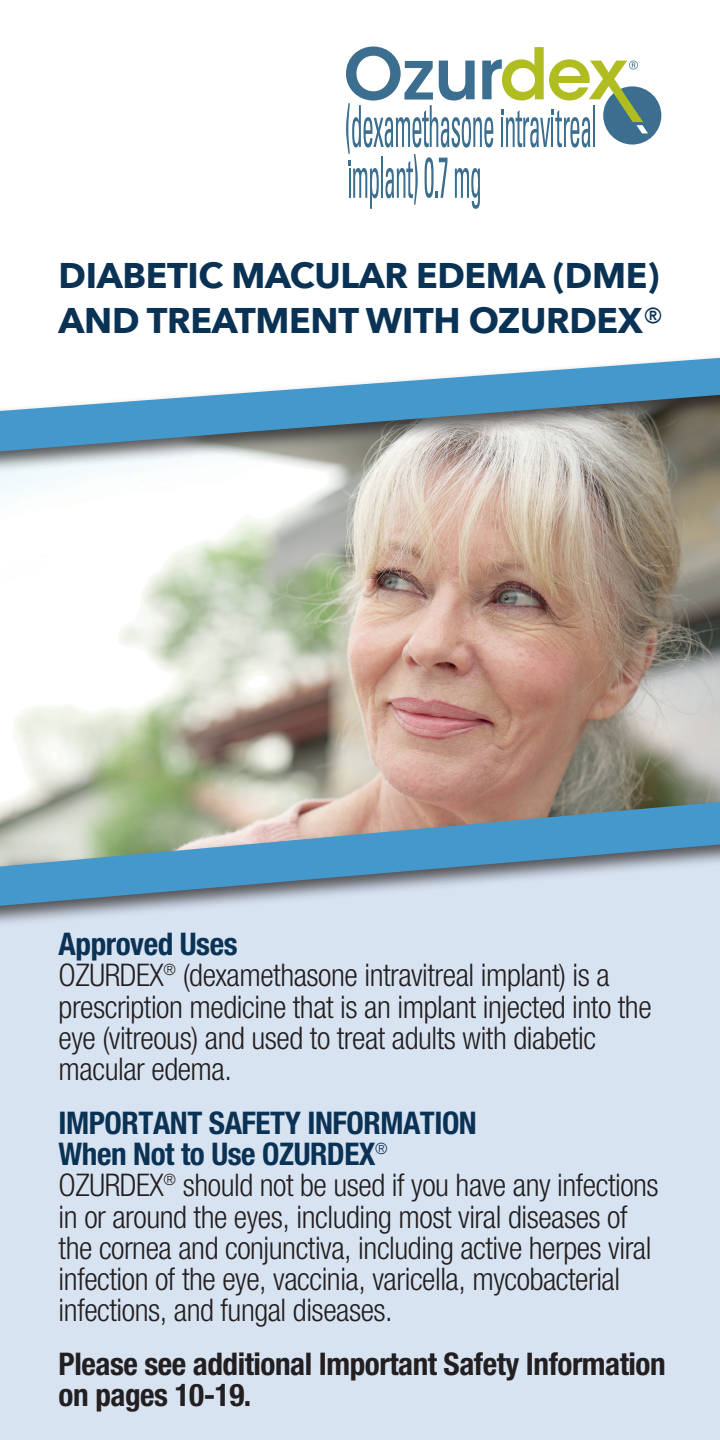
<style>
.page{position:relative;width:720px;height:1440px;background:#fff}
.page>*{position:absolute;margin:0;border:0;box-sizing:border-box;transform-origin:0 0}
.t1{font:700 35.5px/45px "Avenir Next";letter-spacing:-.01em;color:#0a3254}
.t2{font:300 condensed 31.25px/31.2px "Helvetica Neue LT Std";letter-spacing:-.015em;color:#231f20}
.t3{font:700 condensed 31.25px/31.2px "Helvetica Neue LT Std";letter-spacing:-.015em;color:#231f20}
.s1{font-weight:400}
.s2{font-weight:700;color:#0a3254}
</style>
<div class="page">
<img style="left:15px;top:527px;width:705px;height:249px">
<div style="left:0;top:350px;width:720px;height:177px;background:#231f20;opacity:.75"></div>
<svg style="left:0;top:358px;width:720px;height:93px"></svg>
<div style="left:0;top:968px;width:720px;height:472px;background:#d8e3f2"></div>
<div style="left:603px;top:86px;width:58px;height:59px;background:#3b6e8f;border-radius:50%"></div>
<svg style="left:346px;top:47px;width:302px;height:162px"></svg>
<div style="left:0;top:776px;width:720px;height:192px;background:#231f20;opacity:.75"></div>
<svg style="left:0;top:802px;width:720px;height:104px;background:#8aabbc"></svg>
<p class="t1" style="left:59px;top:252px;width:607px">DIABETIC MACULAR EDEMA (DME)<br>AND TREATMENT WITH OZURDEX<span class="s1">®</span></p>
<p class="t2" style="left:59px;top:928px;width:595px"><span class="s2">Approved Uses<br></span>OZURDEX<sup>®</sup> (dexamethasone intravitreal implant) is a prescription medicine that is an implant injected into the eye (vitreous) and used to treat adults with diabetic macular edema.</p>
<p class="t2" style="left:59px;top:1107px;width:602px"><span class="s2">IMPORTANT SAFETY INFORMATION<br>When Not to Use OZURDEX</span><sup>®<br></sup>OZURDEX<sup>®</sup> should not be used if you have any infections in or around the eyes, including most viral diseases of the cornea and conjunctiva, including active herpes viral infection of the eye, vaccinia, varicella, mycobacterial infections, and fungal diseases.</p>
<p class="t3" style="left:59px;top:1348px;width:609px">Please see additional Important Safety Information on pages 10-19.</p>
</div>
